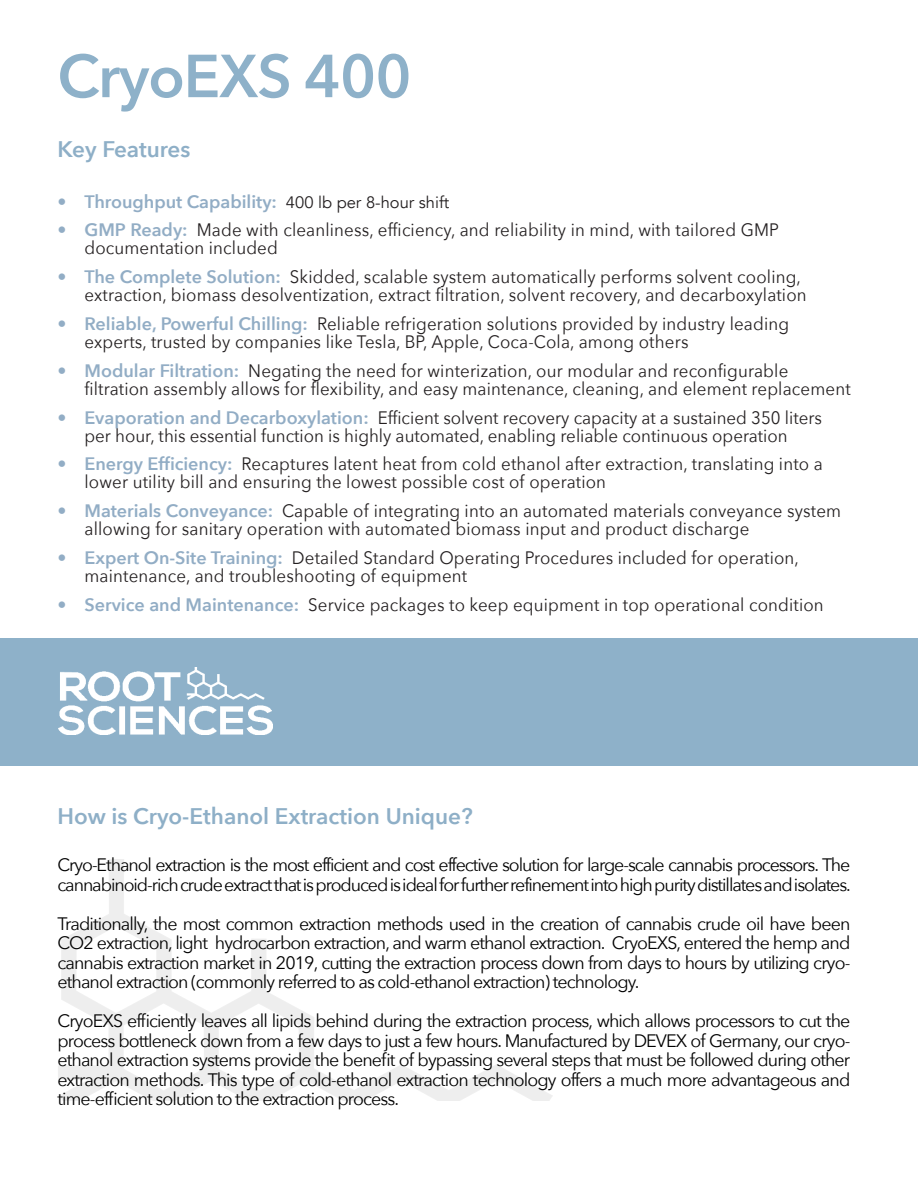
<style>
.page{position:relative;width:918px;height:1188px;background:#fff}
.page>*{position:absolute;margin:0;border:0;box-sizing:border-box;transform-origin:0 0}
.t1{font:600 60px "Avenir Next";letter-spacing:-.02em;color:#8eb1c9}
.t2{font:600 22.5px "Avenir Next";color:#8eafc7}
.t3{font:18px/18px "Avenir Next";letter-spacing:.01em;color:#231f20;scale:.94 1}
.t4{font:18px/19.5px "Avenir Next";letter-spacing:-.06em;color:#000;text-align:justify}
.t5{font:600 18px "Avenir Next";color:#92adc5}
.s1{font-family:"Avenir";font-weight:400;font-size:16.5px;color:#231f20}
.s2{font-weight:600;color:#92adc5}
</style>
<div class="page">
<div style="left:0;top:639px;width:918px;height:127px;background:#8eb1c9"></div>
<img style="left:59px;top:668px;width:213px;height:67px">
<p class="t1" style="left:57px;top:25px;width:356px">CryoEXS 400</p>
<p class="t2" style="left:57px;top:130px;width:135px">Key Features</p>
<p class="t5" style="left:57px;top:186px;width:393px">• Throughput Capability: <span class="s1">400 lb per 8-hour shift</span></p>
<p class="t3" style="left:84px;top:220px;width:741px;text-indent:-27px"><span class="s2">• GMP Ready:</span> Made with cleanliness, efficiency, and reliability in mind, with tailored GMP documentation included</p>
<p class="t3" style="left:84px;top:267px;width:770px;text-indent:-27px"><span class="s2">• The Complete Solution:</span> Skidded, scalable system automatically performs solvent cooling, extraction, biomass desolventization, extract filtration, solvent recovery, and decarboxylation</p>
<p class="t3" style="left:84px;top:314px;width:751px;text-indent:-27px"><span class="s2">• Reliable, Powerful Chilling:</span> Reliable refrigeration solutions provided by industry leading experts, trusted by companies like Tesla, BP, Apple, Coca-Cola, among others</p>
<p class="t3" style="left:84px;top:361px;width:817px;text-indent:-27px"><span class="s2">• Modular Filtration:</span> Negating the need for winterization, our modular and reconfigurable filtration assembly allows for flexibility, and easy maintenance, cleaning, and element replacement</p>
<p class="t3" style="left:57px;top:408px;width:815px;text-align:center"><span class="s2">• Evaporation and Decarboxylation:</span> Efficient solvent recovery capacity at a sustained 350 liters per hour, this essential function is highly automated, enabling reliable continuous operation</p>
<p class="t3" style="left:84px;top:454px;width:787px;text-indent:-27px"><span class="s2">• Energy Efficiency:</span> Recaptures latent heat from cold ethanol after extraction, translating into a lower utility bill and ensuring the lowest possible cost of operation</p>
<p class="t3" style="left:84px;top:501px;width:806px;text-indent:-27px"><span class="s2">• Materials Conveyance:</span> Capable of integrating into an automated materials conveyance system allowing for sanitary operation with automated biomass input and product discharge</p>
<p class="t3" style="left:84px;top:548px;width:762px;text-indent:-27px"><span class="s2">• Expert On-Site Training:</span> Detailed Standard Operating Procedures included for operation, maintenance, and troubleshooting of equipment</p>
<p class="t3" style="left:57px;top:595px;width:817px"><span class="s2">• Service and Maintenance:</span> Service packages to keep equipment in top operational condition</p>
<p class="t2" style="left:57px;top:797px;width:417px">How is Cryo-Ethanol Extraction Unique?</p>
<p class="t4" style="left:57px;top:855px;width:795px">Cryo-Ethanol extraction is the most efficient and cost effective solution for large-scale cannabis processors. The cannabinoid-rich crude extract that is produced is ideal for further refinement into high purity distillates and isolates.</p>
<p class="t4" style="left:57px;top:913px;width:794px">Traditionally, the most common extraction methods used in the creation of cannabis crude oil have been CO2 extraction, light hydrocarbon extraction, and warm ethanol extraction. CryoEXS, entered the hemp and cannabis extraction market in 2019, cutting the extraction process down from days to hours by utilizing cryo&shy;ethanol extraction (commonly referred to as cold-ethanol extraction) technology.</p>
<p class="t4" style="left:57px;top:1010px;width:794px">CryoEXS efficiently leaves all lipids behind during the extraction process, which allows processors to cut the process bottleneck down from a few days to just a few hours. Manufactured by DEVEX of Germany, our cryo&shy;ethanol extraction systems provide the benefit of bypassing several steps that must be followed during other extraction methods. This type of cold-ethanol extraction technology offers a much more advantageous and time-efficient solution to the extraction process.</p>
</div>
